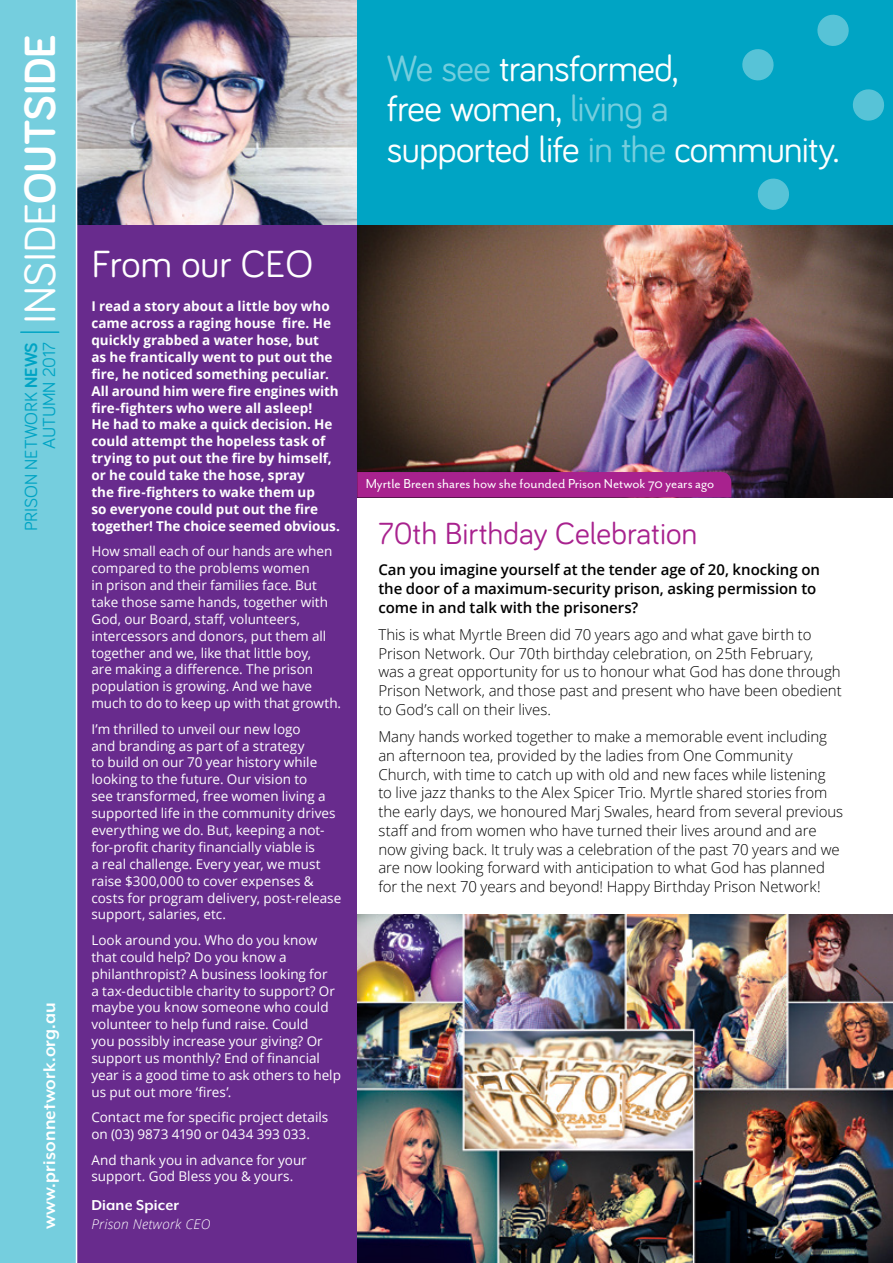
<style>
.page{position:relative;width:893px;height:1263px;background:#fff}
.page>*{position:absolute;margin:0;border:0;box-sizing:border-box;transform-origin:0 0}
.t1{font:700 45px "Bariol";letter-spacing:-.005em;color:#fff}
.t2{font:39px "Bariol";color:#fff}
.t3{font:37.5px/40.5px "Bariol";letter-spacing:-.02em;color:#fff}
.t4{font:31.5px "Bariol";color:#a8228e}
.t5{font:700 19.5px "Mr Eaves XL Mod OT";letter-spacing:.01em;color:#fff}
.t6{font:18px/18px "Bariol";letter-spacing:-.005em;color:#00a4c4;text-align:right}
.t7{font:700 16.5px "Mr Eaves XL Mod OT";letter-spacing:.01em;color:#fff}
.t8{font:300 15px/18.8px "Open Sans";letter-spacing:-.005em;color:#000}
.t9{font:600 15px/18.8px "Open Sans";letter-spacing:-.005em;color:#000}
.t10{font:15px "Mr Eaves San OT";color:#fff}
.t11{font:13.5px/17px "Open Sans";color:#fff}
.t12{font:700 13.5px/17px "Open Sans";color:#fff}
.t13{font:italic 300 13.5px "Open Sans";letter-spacing:.02em;color:#fff}
.s1{font-weight:400}
.s2{font-weight:700}
.s3{color:#75cede}
</style>
<div class="page">
<img style="left:77px;top:0;width:280px;height:225px">
<div style="left:0;top:0;width:77px;height:1263px;background:#75cede"></div>
<div style="left:357px;top:0;width:536px;height:225px;background:#00a4c4"></div>
<div style="left:77px;top:225px;width:280px;height:1038px;background:#682b8d"></div>
<hr style="left:76px;top:0;width:1px;height:1263px;background:#fff">
<hr style="left:21px;top:331px;width:38px;height:2px;background:#00a4c4">
<svg style="left:817px;top:14px;width:32px;height:32px"></svg>
<svg style="left:757px;top:178px;width:32px;height:32px"></svg>
<svg style="left:742px;top:49px;width:32px;height:32px"></svg>
<svg style="left:852px;top:89px;width:32px;height:32px"></svg>
<img style="left:357px;top:225px;width:536px;height:272px">
<img style="left:357px;top:914px;width:536px;height:349px">
<div style="left:357px;top:472px;width:374px;height:25px;background:#a8228e"></div>
<h1 class="t1" style="left:9px;top:324px;width:291px;rotate:-90deg"><span class="s1">INSIDE</span>OUTSIDE</h1>
<h3 class="t6" style="left:21px;top:531px;width:190px;rotate:-90deg">PRISON NETWORK <span class="s2">NEWS<br></span>AUTUMN 2017</h3>
<h3 class="t5" style="left:40px;top:1229px;width:228px;rotate:-90deg">www.prisonnetwork.org.au</h3>
<h3 class="t3" style="left:387px;top:46px;width:453px"><span class="s3">We see</span> transformed,<br>free women, <span class="s3">living a<br></span>supported life <span class="s3">in the</span> community.</h3>
<h2 class="t2" style="left:91px;top:238px;width:223px">From our CEO</h2>
<p class="t12" style="left:91px;top:297px;width:250px">I read a story about a little boy who came across a raging house fire. He quickly grabbed a water hose, but<br>as he frantically went to put out the fire, he noticed something peculiar.<br>All around him were fire engines with fire-fighters who were all asleep!<br>He had to make a quick decision. He could attempt the hopeless task of trying to put out the fire by himself, or he could take the hose, spray<br>the fire-fighters to wake them up<br>so everyone could put out the fire together! The choice seemed obvious.</p>
<p class="t11" style="left:91px;top:542px;width:251px">How small each of our hands are when compared to the problems women<br>in prison and their families face. But take those same hands, together with God, our Board, staff, volunteers, intercessors and donors, put them all together and we, like that little boy,<br>are making a difference. The prison population is growing. And we have much to do to keep up with that growth.</p>
<p class="t11" style="left:91px;top:720px;width:251px">I’m thrilled to unveil our new logo<br>and branding as part of a strategy<br>to build on our 70 year history while looking to the future. Our vision to<br>see transformed, free women living a supported life in the community drives everything we do. But, keeping a not&shy;for-profit charity financially viable is<br>a real challenge. Every year, we must raise $300,000 to cover expenses &amp; costs for program delivery, post-release support, salaries, etc.</p>
<p class="t11" style="left:91px;top:931px;width:251px">Look around you. Who do you know that could help? Do you know a philanthropist? A business looking for<br>a tax-deductible charity to support? Or maybe you know someone who could volunteer to help fund raise. Could<br>you possibly increase your giving? Or support us monthly? End of financial year is a good time to ask others to help us put out more ‘fires’.</p>
<p class="t11" style="left:91px;top:1108px;width:238px">Contact me for specific project details on (03) 9873 4190 or 0434 393 033.</p>
<p class="t11" style="left:91px;top:1151px;width:217px">And thank you in advance for your support. God Bless you &amp; yours.</p>
<p class="t7" style="left:91px;top:1197px;width:89px">Diane Spicer</p>
<p class="t13" style="left:91px;top:1215px;width:121px">Prison Network CEO</p>
<p class="t10" style="left:366px;top:475px;width:350px">Myrtle Breen shares how she founded Prison Netwok 70 years ago</p>
<h3 class="t4" style="left:378px;top:512px;width:320px">70th Birthday Celebration</h3>
<p class="t9" style="left:378px;top:560px;width:443px">Can you imagine yourself at the tender age of 20, knocking on the door of a maximum-security prison, asking permission to come in and talk with the prisoners?</p>
<p class="t8" style="left:378px;top:625px;width:465px">This is what Myrtle Breen did 70 years ago and what gave birth to Prison Network. Our 70th birthday celebration, on 25th February, was a great opportunity for us to honour what God has done through Prison Network, and those past and present who have been obedient to God’s call on their lives.</p>
<p class="t8" style="left:378px;top:727px;width:466px">Many hands worked together to make a memorable event including an afternoon tea, provided by the ladies from One Community Church, with time to catch up with old and new faces while listening<br>to live jazz thanks to the Alex Spicer Trio. Myrtle shared stories from the early days, we honoured Marj Swales, heard from several previous staff and from women who have turned their lives around and are now giving back. It truly was a celebration of the past 70 years and we are now looking forward with anticipation to what God has planned for the next 70 years and beyond! Happy Birthday Prison Network!</p>
</div>
